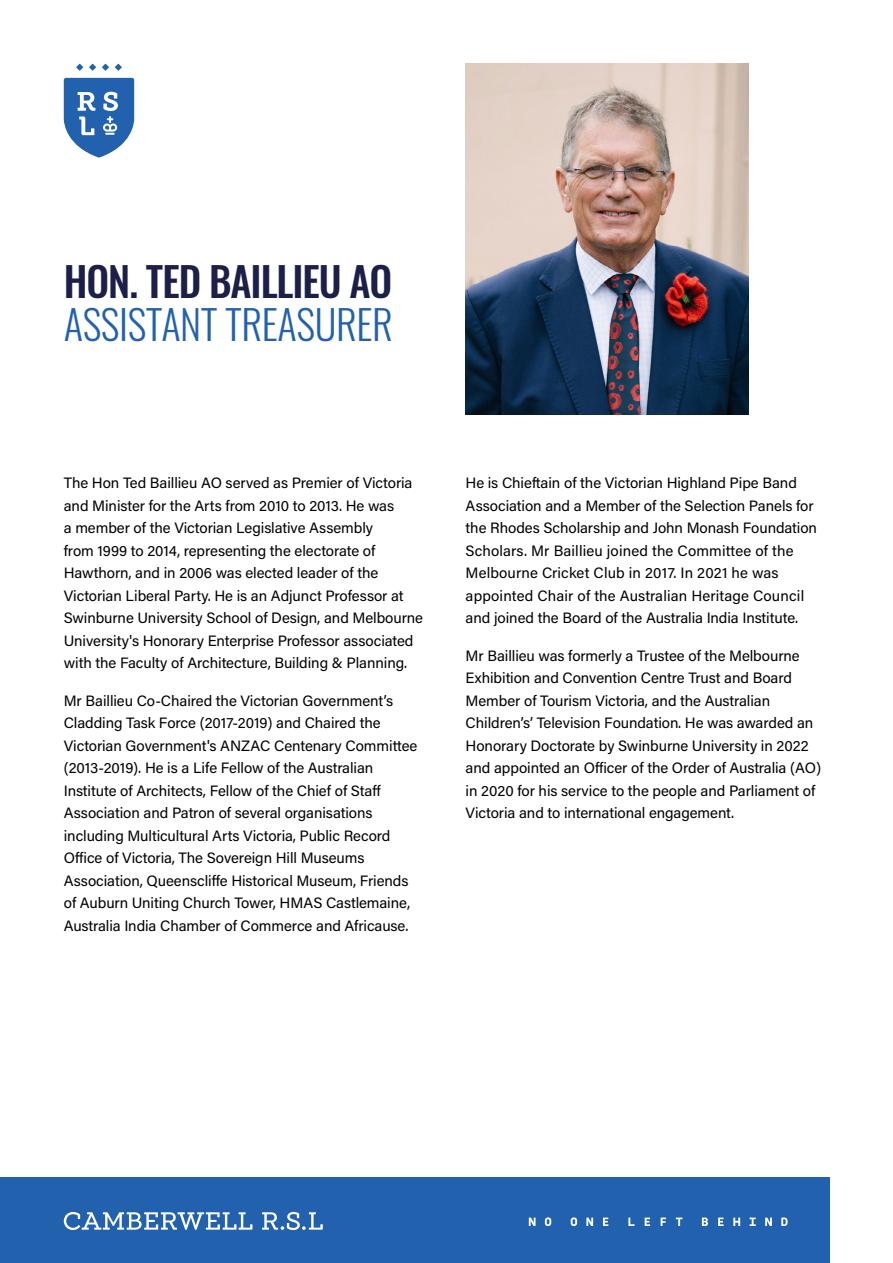
<style>
.page{position:relative;width:893px;height:1263px;background:#fff}
.page>*{position:absolute;margin:0;border:0;box-sizing:border-box;transform-origin:0 0}
.t1{font:300 40.5px "Oswald";letter-spacing:-.01em;color:#2261ae}
.t2{font:500 40.5px "Oswald";letter-spacing:-.025em;color:#1c1f48}
.t3{font:15px/22.5px "Acumin Pro";letter-spacing:-.005em;color:#000}
</style>
<div class="page">
<svg style="left:64px;top:78px;width:70px;height:79px"></svg>
<svg style="left:76px;top:64px;width:7px;height:7px"></svg>
<svg style="left:89px;top:64px;width:7px;height:7px"></svg>
<svg style="left:102px;top:64px;width:7px;height:7px"></svg>
<svg style="left:115px;top:64px;width:7px;height:7px"></svg>
<div style="left:0;top:1178px;width:829px;height:85px;background:#2261ae"></div>
<svg style="left:64px;top:1212px;width:259px;height:18px"></svg>
<svg style="left:529px;top:1217px;width:258px;height:9px"></svg>
<img style="left:466px;top:64px;width:283px;height:351px">
<h1 class="t2" style="left:64px;top:245px;width:330px">HON. TED BAILLIEU AO</h1>
<h1 class="t1" style="left:64px;top:289px;width:331px">ASSISTANT TREASURER</h1>
<p class="t3" style="left:64px;top:471px;width:361px">The Hon Ted Baillieu AO served as Premier of Victoria and Minister for the Arts from 2010 to 2013. He was<br>a member of the Victorian Legislative Assembly<br>from 1999 to 2014, representing the electorate of Hawthorn, and in 2006 was elected leader of the Victorian Liberal Party. He is an Adjunct Professor at Swinburne University School of Design, and Melbourne University's Honorary Enterprise Professor associated with the Faculty of Architecture, Building &amp; Planning.</p>
<p class="t3" style="left:64px;top:689px;width:355px">Mr Baillieu Co-Chaired the Victorian Government’s Cladding Task Force (2017-2019) and Chaired the Victorian Government's ANZAC Centenary Committee (2013-2019). He is a Life Fellow of the Australian Institute of Architects, Fellow of the Chief of Staff Association and Patron of several organisations including Multicultural Arts Victoria, Public Record Office of Victoria, The Sovereign Hill Museums Association, Queenscliffe Historical Museum, Friends of Auburn Uniting Church Tower, HMAS Castlemaine, Australia India Chamber of Commerce and Africause.</p>
<p class="t3" style="left:466px;top:471px;width:353px">He is Chieftain of the Victorian Highland Pipe Band Association and a Member of the Selection Panels for the Rhodes Scholarship and John Monash Foundation Scholars. Mr Baillieu joined the Committee of the Melbourne Cricket Club in 2017. In 2021 he was appointed Chair of the Australian Heritage Council and joined the Board of the Australia India Institute.</p>
<p class="t3" style="left:466px;top:644px;width:357px">Mr Baillieu was formerly a Trustee of the Melbourne Exhibition and Convention Centre Trust and Board Member of Tourism Victoria, and the Australian Children’s’ Television Foundation. He was awarded an Honorary Doctorate by Swinburne University in 2022 and appointed an Officer of the Order of Australia (AO) in 2020 for his service to the people and Parliament of Victoria and to international engagement.</p>
</div>
